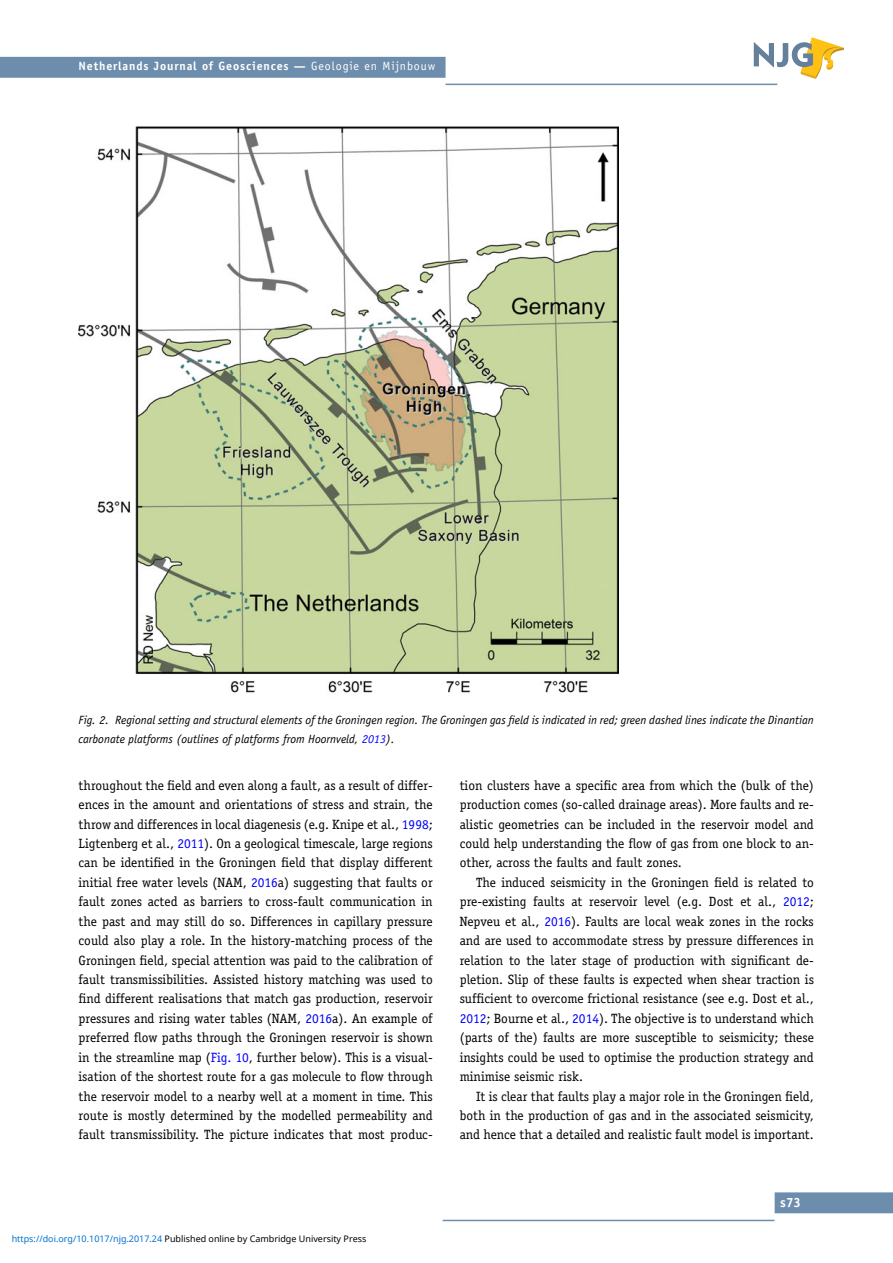
<style>
.page{position:relative;width:893px;height:1263px;background:#fff}
.page>*{position:absolute;margin:0;border:0;box-sizing:border-box;transform-origin:0 0}
.t1{font:13.5px/19.5px "Officina Serif Std";color:#000;text-align:justify}
.t2{font:700 13.5px "Officina Sans Std";color:#fff}
.t3{font:italic 12px/19.5px "Officina Sans Std";color:#000}
.t4{font:700 12px "Officina Sans Std";letter-spacing:.07em;color:#fff}
.t5{font:9px "Noto Sans";color:#000}
.s1{font-weight:400}
.s2{color:#00f}
.s3{color:#0172cf}
</style>
<div class="page">
<svg style="left:754px;top:38px;width:90px;height:41px"></svg>
<div style="left:0;top:57px;width:446px;height:21px;background:#6d8dad"></div>
<hr style="left:445px;top:84px;width:332px;height:1px;background:#6d8dad">
<img style="left:79px;top:126px;width:540px;height:567px">
<div style="left:775px;top:1192px;width:118px;height:21px;background:#6d8dad"></div>
<hr style="left:443px;top:1220px;width:331px;height:1px;background:#6d8dad">
<p class="t4" style="left:79px;top:61px;width:358px">Netherlands Journal of Geosciences — <span class="s1">Geologie en Mijnbouw</span></p>
<p class="t3" style="left:79px;top:711px;width:737px">Fig. 2. Regional setting and structural elements of the Groningen region. The Groningen gas field is indicated in red; green dashed lines indicate the Dinantian carbonate platforms (outlines of platforms from Hoornveld, <span class="s2">2013</span>).</p>
<p class="t1" style="left:79px;top:776px;width:356px">throughout the field and even along a fault, as a result of differ&shy;ences in the amount and orientations of stress and strain, the throw and differences in local diagenesis (e.g. Knipe et al., <span class="s2">1998</span>; Ligtenberg et al., <span class="s2">2011</span>). On a geological timescale, large regions can be identified in the Groningen field that display different initial free water levels (NAM, <span class="s2">2016</span>a) suggesting that faults or fault zones acted as barriers to cross-fault communication in the past and may still do so. Differences in capillary pressure could also play a role. In the history-matching process of the Groningen field, special attention was paid to the calibration of fault transmissibilities. Assisted history matching was used to find different realisations that match gas production, reservoir pressures and rising water tables (NAM, <span class="s2">2016</span>a). An example of preferred flow paths through the Groningen reservoir is shown in the streamline map (<span class="s2">Fig. 10</span>, further below). This is a visual&shy;isation of the shortest route for a gas molecule to flow through the reservoir model to a nearby well at a moment in time. This route is mostly determined by the modelled permeability and fault transmissibility. The picture indicates that most produc-</p>
<p class="t1" style="left:460px;top:776px;width:356px">tion clusters have a specific area from which the (bulk of the) production comes (so-called drainage areas). More faults and re&shy;alistic geometries can be included in the reservoir model and could help understanding the flow of gas from one block to an&shy;other, across the faults and fault zones.</p>
<p class="t1" style="left:460px;top:874px;width:356px;text-indent:16px">The induced seismicity in the Groningen field is related to pre-existing faults at reservoir level (e.g. Dost et al., <span class="s2">2012</span>; Nepveu et al., <span class="s2">2016</span>). Faults are local weak zones in the rocks and are used to accommodate stress by pressure differences in relation to the later stage of production with significant de&shy;pletion. Slip of these faults is expected when shear traction is sufficient to overcome frictional resistance (see e.g. Dost et al., <span class="s2">2012</span>; Bourne et al., <span class="s2">2014</span>). The objective is to understand which (parts of the) faults are more susceptible to seismicity; these insights could be used to optimise the production strategy and minimise seismic risk.</p>
<p class="t1" style="left:460px;top:1087px;width:356px;text-indent:16px">It is clear that faults play a major role in the Groningen field, both in the production of gas and in the associated seismicity, and hence that a detailed and realistic fault model is important.</p>
<p class="t5" style="left:12px;top:1232px;width:356px"><span class="s3">https://doi.org/10.1017/njg.2017.24</span> Published online by Cambridge University Press</p>
<p class="t2" style="left:780px;top:1197px;width:22px">s73</p>
</div>
